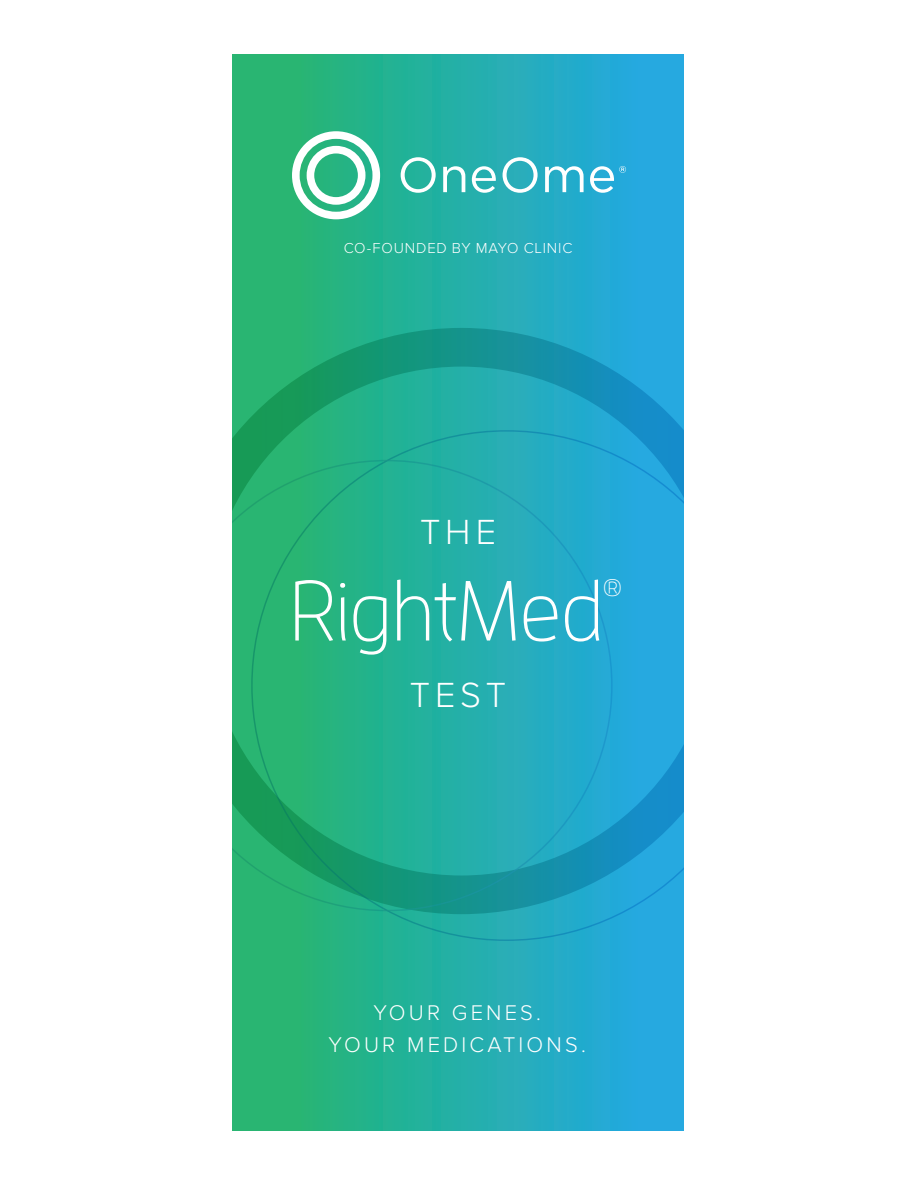
<style>
.page{position:relative;width:918px;height:1188px;background:#fff}
.page>*{position:absolute;margin:0;border:0;box-sizing:border-box;transform-origin:0 0}
.t1{font:300 85.05px "Enzo OT";letter-spacing:-.02em;color:#fff}
.t2{font:300 36.15px "Proxima Nova";letter-spacing:.135em;color:#fff}
.t3{font:300 23.85px "Enzo OT";color:#fff}
.t4{font:300 22.05px/31.5px "Proxima Nova";letter-spacing:.14em;color:#fff;text-align:center}
.t5{font:300 15px "Proxima Nova";letter-spacing:.05em;color:#fff}
</style>
<div class="page">
<svg style="left:233px;top:54px;width:451px;height:1077px;background:#23aca5"></svg>
<svg style="left:401px;top:157px;width:35px;height:36px"></svg>
<svg style="left:443px;top:166px;width:22px;height:26px"></svg>
<svg style="left:472px;top:166px;width:24px;height:27px"></svg>
<svg style="left:503px;top:157px;width:35px;height:36px"></svg>
<svg style="left:545px;top:166px;width:39px;height:26px"></svg>
<svg style="left:292px;top:131px;width:88px;height:88px"></svg>
<svg style="left:590px;top:166px;width:36px;height:27px"></svg>
<p class="t5" style="left:344px;top:240px;width:230px">CO-FOUNDED BY MAYO CLINIC</p>
<p class="t2" style="left:420px;top:511px;width:78px">THE</p>
<p class="t3" style="left:603px;top:573px;width:21px">®</p>
<p class="t1" style="left:289px;top:560px;width:317px">RightMed</p>
<p class="t2" style="left:410px;top:674px;width:98px">TEST</p>
<p class="t4" style="left:329px;top:998px;width:259px">YOUR GENES.<br>YOUR MEDICATIONS.</p>
</div>
